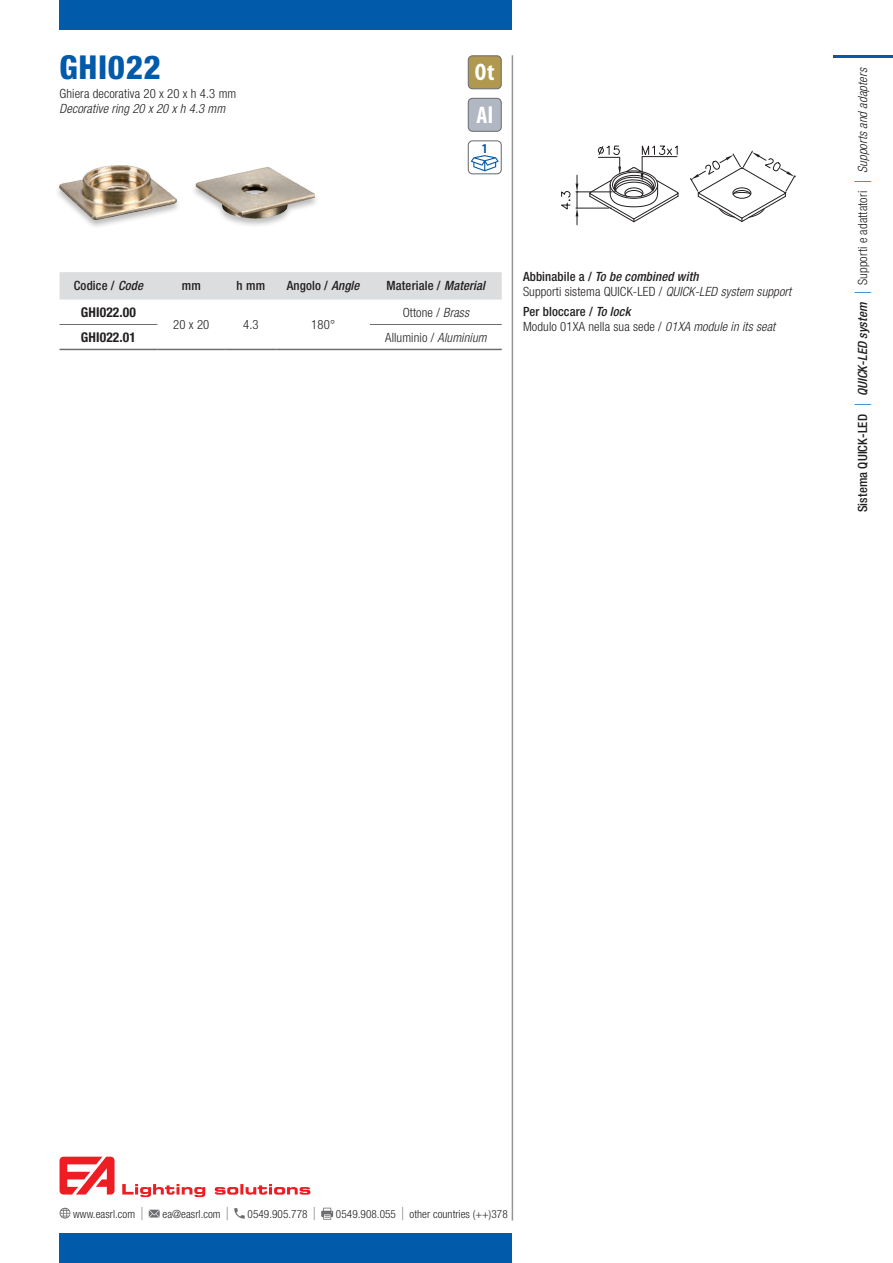
<style>
.page{position:relative;width:893px;height:1263px;background:#fff}
.page>*{position:absolute;margin:0;border:0;box-sizing:border-box;transform-origin:0 0}
.t1{font:800 condensed 33px "Helvetica Neue LT Std";letter-spacing:.02em;color:#015aaa}
.t2{font:700 condensed 24px/42.5px "Myriad Pro";color:#fff}
.t3{font:700 condensed 13.5px "Helvetica Neue LT Std";letter-spacing:.01em;color:#231f20}
.t4{font:700 condensed 13.5px "Myriad Pro";color:#015aaa}
.t5{font:300 condensed 12.75px/15px "Helvetica Neue LT Std";letter-spacing:.01em;color:#231f20}
.t6{font:500 condensed 12.75px "Helvetica Neue LT Std";letter-spacing:.01em;color:#231f20}
.t7{font:italic 300 condensed 12.75px "Helvetica Neue LT Std";letter-spacing:.01em;color:#231f20}
.t8{font:300 condensed 11.25px "Helvetica Neue LT Std";letter-spacing:.005em;color:#231f20}
.s1{font-style:italic}
.s2{font-weight:500}
.s3{font-weight:500;font-style:italic}
.s4{font-style:italic;font-size:15.3px;color:#015aaa}
.s5{font-size:18px;color:#6c6d70}
</style>
<div class="page">
<hr style="left:833px;top:55px;width:60px;height:3px;background:#015aaa">
<div style="left:60px;top:1233px;width:452px;height:30px;background:#015aaa"></div>
<div style="left:60px;top:0;width:452px;height:30px;background:#015aaa"></div>
<svg style="left:60px;top:1157px;width:55px;height:37px"></svg>
<svg style="left:122px;top:1184px;width:188px;height:13px"></svg>
<svg style="left:59px;top:1207px;width:12px;height:12px"></svg>
<svg style="left:149px;top:1210px;width:11px;height:7px"></svg>
<svg style="left:234px;top:1208px;width:11px;height:10px"></svg>
<svg style="left:321px;top:1208px;width:12px;height:12px"></svg>
<hr style="left:512px;top:55px;width:1px;height:1165px;background:#939598">
<div style="left:60px;top:272px;width:442px;height:28px;background:#dcdddf"></div>
<hr style="left:60px;top:349px;width:97px;height:1px;background:#6c6d70">
<hr style="left:157px;top:349px;width:68px;height:1px;background:#6c6d70">
<hr style="left:225px;top:349px;width:51px;height:1px;background:#6c6d70">
<hr style="left:276px;top:349px;width:94px;height:1px;background:#6c6d70">
<hr style="left:370px;top:349px;width:132px;height:1px;background:#6c6d70">
<hr style="left:60px;top:324px;width:97px;height:1px;background:#6c6d70">
<hr style="left:370px;top:324px;width:132px;height:1px;background:#6c6d70">
<div style="left:468px;top:56px;width:33px;height:33px;background:#b0984f;border-radius:4px"></div>
<div style="left:468px;top:55px;width:34px;height:34px;border:1px solid #6c6d70;border-radius:4px"></div>
<div style="left:468px;top:98px;width:33px;height:33px;background:#b1b8c3;border-radius:4px"></div>
<div style="left:468px;top:98px;width:34px;height:34px;border:1px solid #6c6d70;border-radius:4px"></div>
<div style="left:468px;top:140px;width:34px;height:34px;border:1px solid #6c6d70;border-radius:4px"></div>
<svg style="left:471px;top:155px;width:28px;height:16px"></svg>
<div style="left:54px;top:165px;width:266px;height:65px;background:#231f20;opacity:.3"></div>
<img style="left:60px;top:165px;width:255px;height:55px">
<svg style="left:561px;top:145px;width:235px;height:81px"></svg>
<h1 class="t1" style="left:60px;top:47px;width:103px">GHI022</h1>
<p class="t5" style="left:60px;top:86px;width:178px">Ghiera decorativa 20 x 20 x h 4.3 mm</p>
<p class="t7" style="left:60px;top:101px;width:167px">Decorative ring 20 x 20 x h 4.3 mm</p>
<h2 class="t2" style="left:475px;top:50px;width:21px">Ot<br>Al</h2>
<p class="t4" style="left:482px;top:140px;width:7px">1</p>
<p class="t6" style="left:74px;top:278px;width:71px">Codice / <span class="s1">Code</span></p>
<p class="t6" style="left:182px;top:278px;width:20px">mm</p>
<p class="t6" style="left:237px;top:278px;width:30px">h mm</p>
<p class="t6" style="left:287px;top:278px;width:74px">Angolo / <span class="s1">Angle</span></p>
<p class="t6" style="left:387px;top:278px;width:100px">Materiale / <span class="s1">Material</span></p>
<p class="t3" style="left:81px;top:304px;width:57px">GHI022.00</p>
<p class="t5" style="left:173px;top:317px;width:38px">20 x 20</p>
<p class="t5" style="left:243px;top:317px;width:17px">4.3</p>
<p class="t5" style="left:311px;top:317px;width:25px">180°</p>
<p class="t5" style="left:403px;top:304px;width:68px">Ottone / <span class="s1">Brass</span></p>
<p class="t3" style="left:81px;top:329px;width:57px">GHI022.01</p>
<p class="t5" style="left:385px;top:329px;width:103px">Alluminio / <span class="s1">Aluminium</span></p>
<p class="t5" style="left:523px;top:269px;width:270px"><span class="s2">Abbinabile a /</span> <span class="s3">To be combined with<br></span>Supporti sistema QUICK-LED / <span class="s1">QUICK-LED system support</span></p>
<p class="t5" style="left:523px;top:303px;width:254px"><span class="s2">Per bloccare /</span> <span class="s3">To lock<br></span>Modulo 01XA nella sua sede / <span class="s1">01XA module in its seat</span></p>
<p class="t5" style="left:855px;top:512px;width:446px;rotate:-90deg"><span class="s2">Sistema QUICK-LED</span> <span class="s4">|</span> <span class="s3">QUICK-LED system</span> <span class="s4">|</span> Supporti e adattatori <span class="s4">|</span> <span class="s1">Supports and adapters</span></p>
<p class="t8" style="left:73px;top:1207px;width:71px">www.easrl.com <span class="s5">|</span></p>
<p class="t8" style="left:162px;top:1207px;width:68px">ea@easrl.com <span class="s5">|</span></p>
<p class="t8" style="left:248px;top:1207px;width:70px">0549.905.778 <span class="s5">|</span></p>
<p class="t8" style="left:336px;top:1207px;width:173px">0549.908.055 <span class="s5">|</span> other countries (++)378</p>
</div>
